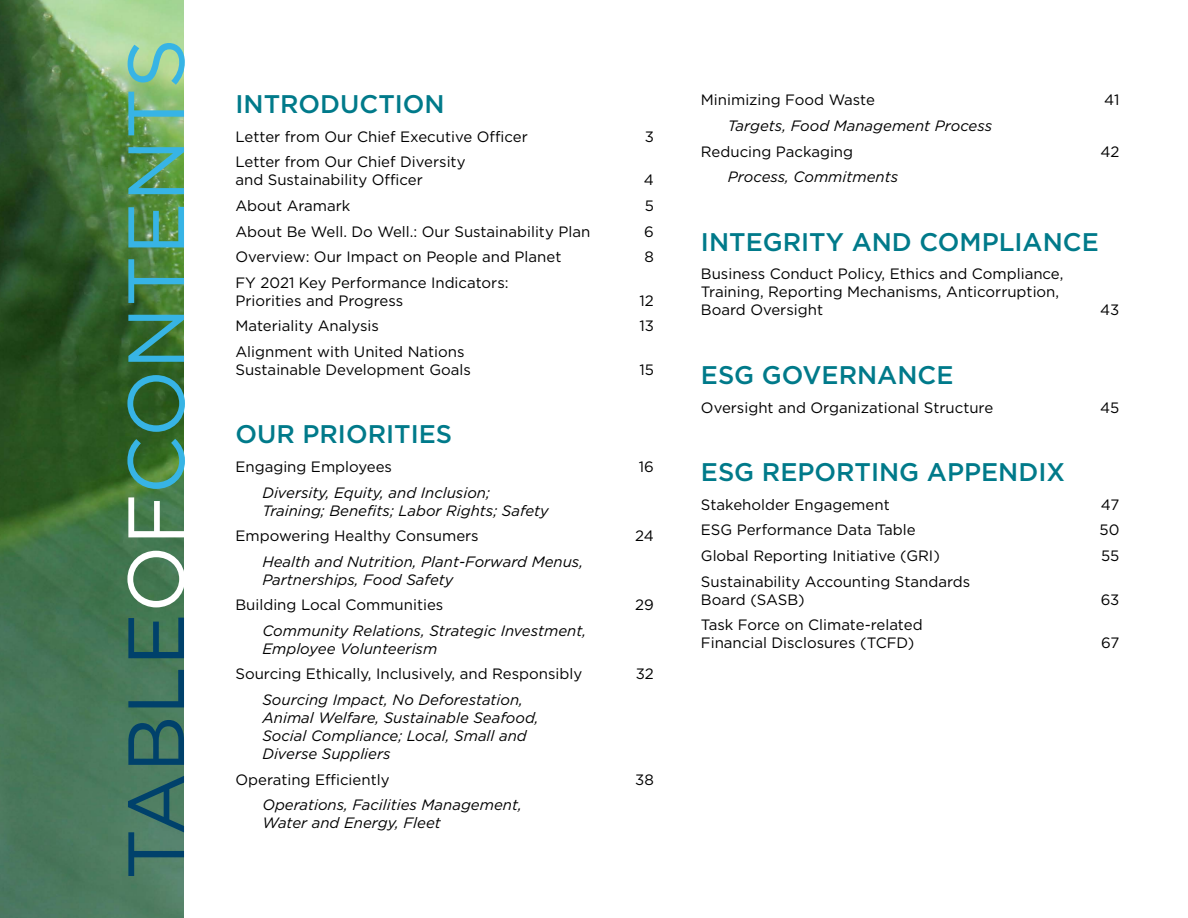
<style>
.page{position:relative;width:1188px;height:918px;background:#fff}
.page>*{position:absolute;margin:0;border:0;box-sizing:border-box;transform-origin:0 0}
.t1{font:79.5px "Gotham HTF";color:#37b4e5}
.t2{font:500 25.5px "Gotham HTF";color:#007a8a}
.t3{font:15px/18px "Gotham HTF";color:#000}
.t4{font:italic 15px/18px "Gotham HTF";color:#000}
.s1{color:#00416b}
.s2{color:#fff}
</style>
<div class="page">
<img style="left:0;top:0;width:184px;height:918px">
<h1 class="t1" style="left:112px;top:880px;width:843px;rotate:-90deg"><span class="s1">TABLE</span><span class="s2">OF</span>CONTENTS</h1>
<h2 class="t2" style="left:235px;top:90px;width:211px">INTRODUCTION</h2>
<p class="t3" style="left:235px;top:127px;width:294px">Letter from Our Chief Executive Officer</p>
<p class="t3" style="left:645px;top:127px;width:11px">3</p>
<p class="t3" style="left:235px;top:153px;width:232px">Letter from Our Chief Diversity and Sustainability Officer</p>
<p class="t3" style="left:644px;top:171px;width:12px">4</p>
<p class="t3" style="left:235px;top:197px;width:117px">About Aramark</p>
<p class="t3" style="left:645px;top:197px;width:11px">5</p>
<p class="t3" style="left:235px;top:222px;width:356px">About Be Well. Do Well.: Our Sustainability Plan</p>
<p class="t3" style="left:644px;top:222px;width:11px">6</p>
<p class="t3" style="left:235px;top:248px;width:327px">Overview: Our Impact on People and Planet</p>
<p class="t3" style="left:644px;top:248px;width:11px">8</p>
<p class="t3" style="left:235px;top:273px;width:275px">FY 2021 Key Performance Indicators:<br>Priorities and Progress</p>
<p class="t3" style="left:640px;top:291px;width:16px">12</p>
<p class="t3" style="left:235px;top:317px;width:145px">Materiality Analysis</p>
<p class="t3" style="left:639px;top:317px;width:16px">13</p>
<p class="t3" style="left:235px;top:342px;width:237px">Alignment with United Nations<br>Sustainable Development Goals</p>
<p class="t3" style="left:639px;top:360px;width:16px">15</p>
<h2 class="t2" style="left:235px;top:420px;width:218px">OUR PRIORITIES</h2>
<p class="t3" style="left:235px;top:458px;width:158px">Engaging Employees</p>
<p class="t3" style="left:639px;top:458px;width:17px">16</p>
<p class="t4" style="left:262px;top:483px;width:288px">Diversity, Equity, and Inclusion;<br>Training; Benefits; Labor Rights; Safety</p>
<p class="t3" style="left:235px;top:527px;width:245px">Empowering Healthy Consumers</p>
<p class="t3" style="left:635px;top:527px;width:20px">24</p>
<p class="t4" style="left:262px;top:552px;width:322px">Health and Nutrition, Plant-Forward Menus,<br>Partnerships, Food Safety</p>
<p class="t3" style="left:235px;top:596px;width:210px">Building Local Communities</p>
<p class="t3" style="left:635px;top:596px;width:20px">29</p>
<p class="t4" style="left:262px;top:622px;width:325px">Community Relations, Strategic Investment,<br>Employee Volunteerism</p>
<p class="t3" style="left:235px;top:665px;width:348px">Sourcing Ethically, Inclusively, and Responsibly</p>
<p class="t3" style="left:636px;top:665px;width:20px">32</p>
<p class="t4" style="left:262px;top:691px;width:278px">Sourcing Impact, No Deforestation,<br>Animal Welfare, Sustainable Seafood,<br>Social Compliance; Local, Small and<br>Diverse Suppliers</p>
<p class="t3" style="left:235px;top:770px;width:156px">Operating Efficiently</p>
<p class="t3" style="left:635px;top:770px;width:20px">38</p>
<p class="t4" style="left:262px;top:796px;width:261px">Operations, Facilities Management,<br>Water and Energy, Fleet</p>
<p class="t3" style="left:701px;top:91px;width:176px">Minimizing Food Waste</p>
<p class="t3" style="left:1104px;top:91px;width:17px">41</p>
<p class="t4" style="left:728px;top:117px;width:266px">Targets, Food Management Process</p>
<p class="t3" style="left:701px;top:142px;width:154px">Reducing Packaging</p>
<p class="t3" style="left:1100px;top:142px;width:21px">42</p>
<p class="t4" style="left:728px;top:168px;width:172px">Process, Commitments</p>
<h2 class="t2" style="left:701px;top:227px;width:399px">INTEGRITY AND COMPLIANCE</h2>
<p class="t3" style="left:701px;top:265px;width:364px">Business Conduct Policy, Ethics and Compliance,<br>Training, Reporting Mechanisms, Anticorruption,<br>Board Oversight</p>
<p class="t3" style="left:1100px;top:301px;width:21px">43</p>
<h2 class="t2" style="left:701px;top:360px;width:254px">ESG GOVERNANCE</h2>
<p class="t3" style="left:701px;top:398px;width:294px">Oversight and Organizational Structure</p>
<p class="t3" style="left:1100px;top:398px;width:21px">45</p>
<h2 class="t2" style="left:701px;top:458px;width:366px">ESG REPORTING APPENDIX</h2>
<p class="t3" style="left:701px;top:495px;width:190px">Stakeholder Engagement</p>
<p class="t3" style="left:1101px;top:495px;width:20px">47</p>
<p class="t3" style="left:701px;top:521px;width:216px">ESG Performance Data Table</p>
<p class="t3" style="left:1100px;top:521px;width:21px">50</p>
<p class="t3" style="left:701px;top:547px;width:240px">Global Reporting Initiative (GRI)</p>
<p class="t3" style="left:1101px;top:547px;width:20px">55</p>
<p class="t3" style="left:701px;top:572px;width:271px">Sustainability Accounting Standards<br>Board (SASB)</p>
<p class="t3" style="left:1101px;top:590px;width:20px">63</p>
<p class="t3" style="left:701px;top:616px;width:223px">Task Force on Climate-related<br>Financial Disclosures (TCFD)</p>
<p class="t3" style="left:1101px;top:634px;width:20px">67</p>
</div>
